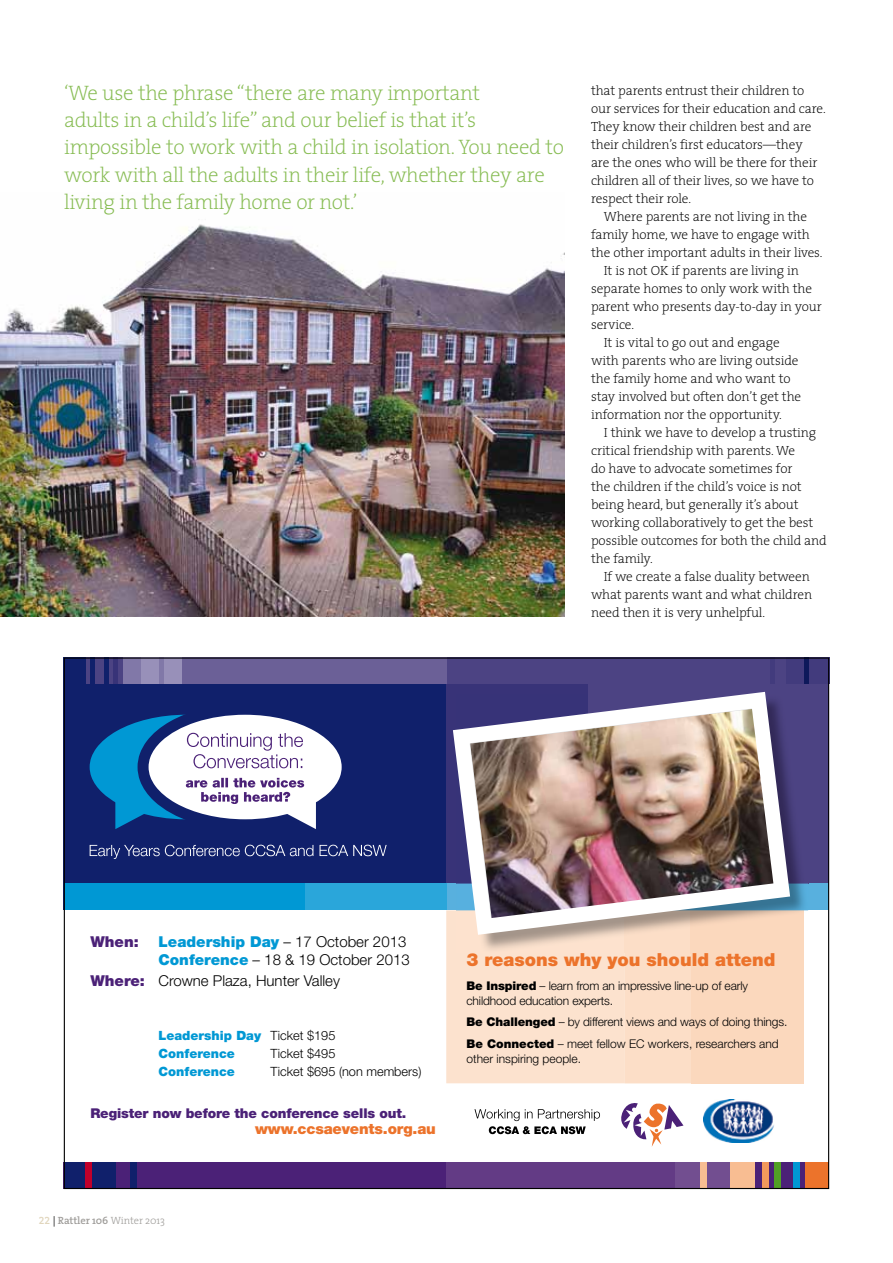
<style>
.page{position:relative;width:893px;height:1263px;background:#fff}
.page>*{position:absolute;margin:0;border:0;box-sizing:border-box;transform-origin:0 0}
.t1{font:200 21px/27px "The Serif";letter-spacing:-.015em;color:#87bc53}
.t2{font:900 18px "Helvetica Neue LT Std";color:#ec732b}
.t3{font:300 15px/18px "Helvetica Neue LT Std";color:#000}
.t4{font:900 15px "Helvetica Neue LT Std";color:#4b2177}
.t5{font:900 14.85px "Helvetica Neue LT Std";letter-spacing:-.01em;color:#ec732b}
.t6{font:900 13.5px "Helvetica Neue LT Std";letter-spacing:-.01em;color:#4b2177}
.t7{font:200 13.35px/18px "The Serif";letter-spacing:-.01em;color:#000}
.t8{font:900 12.75px/18px "Helvetica Neue LT Std";color:#0098d4}
.t9{font:300 12.75px "Helvetica Neue LT Std";color:#000}
.t10{font:300 12px/15px "Helvetica Neue LT Std";letter-spacing:-.01em;color:#000}
.t11{font:600 10.5px "The Serif";letter-spacing:-.01em;color:#9f9d9a}
.s1{font-weight:900;color:#0098d4}
.s2{font-weight:900;color:#4b2177}
.s3{font-weight:300;color:#000}
.s4{font-family:"The Serif Semi Bold Expert";font-weight:400;color:#e1d6bd}
.s5{font-weight:300}
.s6{font-weight:900}
</style>
<div class="page">
<img style="left:0;top:224px;width:565px;height:393px">
<svg style="left:64px;top:657px;width:765px;height:532px"></svg>
<svg style="left:90px;top:845px;width:297px;height:14px;background:#3b4885"></svg>
<svg style="left:79px;top:704px;width:274px;height:126px"></svg>
<img style="left:456px;top:695px;width:352px;height:258px">
<img style="left:453px;top:692px;width:337px;height:243px">
<svg style="left:703px;top:1099px;width:71px;height:44px"></svg>
<img style="left:703px;top:1100px;width:71px;height:42px">
<svg style="left:474px;top:1109px;width:126px;height:25px"></svg>
<svg style="left:617px;top:1100px;width:66px;height:47px"></svg>
<div style="left:87px;top:1001px;width:342px;height:25px;background:#fff"></div>
<p class="t1" style="left:64px;top:79px;width:501px">‘We use the phrase “there are many important<br>adults in a child’s life” and our belief is that it’s impossible to work with a child in isolation. You need to work with all the adults in their life, whether they are living in the family home or not.’</p>
<p class="t7" style="left:591px;top:81px;width:236px">that parents entrust their children to our services for their education and care.<br>They know their children best and are their children’s first educators—they<br>are the ones who will be there for their children all of their lives, so we have to respect their role.</p>
<p class="t7" style="left:604px;top:207px;width:205px">Where parents are not living in the</p>
<p class="t7" style="left:591px;top:225px;width:220px">family home, we have to engage with</p>
<p class="t7" style="left:591px;top:243px;width:233px">the other important adults in their lives.</p>
<p class="t7" style="left:604px;top:261px;width:197px">It is not OK if parents are living in</p>
<p class="t7" style="left:591px;top:279px;width:222px">separate homes to only work with the</p>
<p class="t7" style="left:591px;top:297px;width:232px">parent who presents day-to-day in your</p>
<p class="t7" style="left:591px;top:315px;width:45px">service.</p>
<p class="t7" style="left:604px;top:333px;width:177px">It is vital to go out and engage</p>
<p class="t7" style="left:591px;top:351px;width:209px">with parents who are living outside</p>
<p class="t7" style="left:591px;top:369px;width:201px">the family home and who want to</p>
<p class="t7" style="left:591px;top:387px;width:212px">stay involved but often don’t get the</p>
<p class="t7" style="left:591px;top:405px;width:192px">information nor the opportunity.</p>
<p class="t7" style="left:604px;top:423px;width:214px">I think we have to develop a trusting</p>
<p class="t7" style="left:591px;top:441px;width:205px">critical friendship with parents. We</p>
<p class="t7" style="left:591px;top:459px;width:203px">do have to advocate sometimes for</p>
<p class="t7" style="left:591px;top:477px;width:212px">the children if the child’s voice is not</p>
<p class="t7" style="left:591px;top:495px;width:209px">being heard, but generally it’s about</p>
<p class="t7" style="left:591px;top:513px;width:224px">working collaboratively to get the best</p>
<p class="t7" style="left:591px;top:531px;width:237px">possible outcomes for both the child and</p>
<p class="t7" style="left:591px;top:549px;width:63px">the family.</p>
<p class="t7" style="left:604px;top:567px;width:207px">If we create a false duality between</p>
<p class="t7" style="left:591px;top:585px;width:223px">what parents want and what children</p>
<p class="t7" style="left:591px;top:603px;width:176px">need then it is very unhelpful.</p>
<p class="t4" style="left:90px;top:933px;width:50px">When:</p>
<p class="t3" style="left:158px;top:932px;width:253px"><span class="s1">Leadership Day</span> – 17 October 2013<br><span class="s1">Conference</span> – 18 &amp; 19 October 2013</p>
<p class="t3" style="left:90px;top:971px;width:251px"><span class="s2">Where:</span> Crowne Plaza, Hunter Valley</p>
<p class="t8" style="left:158px;top:1026px;width:179px">Leadership Day <span class="s3">Ticket $195<br></span>Conference</p>
<p class="t9" style="left:270px;top:1046px;width:67px">Ticket $495</p>
<p class="t8" style="left:158px;top:1062px;width:78px">Conference</p>
<p class="t9" style="left:270px;top:1064px;width:152px">Ticket $695 (non members)</p>
<p class="t6" style="left:90px;top:1105px;width:317px">Register now before the conference sells out.</p>
<p class="t11" style="left:39px;top:1211px;width:128px"><span class="s4">22</span> <span class="s3">|</span> Rattler 106 <span class="s5">Winter 2013</span></p>
<p class="t5" style="left:255px;top:1120px;width:182px">www.ccsaevents.org.au</p>
<h2 class="t2" style="left:467px;top:949px;width:310px">3 reasons why you should attend</h2>
<p class="t10" style="left:467px;top:978px;width:283px"><span class="s6">Be Inspired</span> – learn from an impressive line-up of early childhood education experts.</p>
<p class="t10" style="left:467px;top:1011px;width:322px;line-height:21.3px"><span class="s6">Be Challenged</span> – by different views and ways of doing things.<br><span class="s6">Be Connected</span> – meet fellow EC workers, researchers and</p>
<p class="t10" style="left:467px;top:1050px;width:116px">other inspiring people.</p>
</div>
